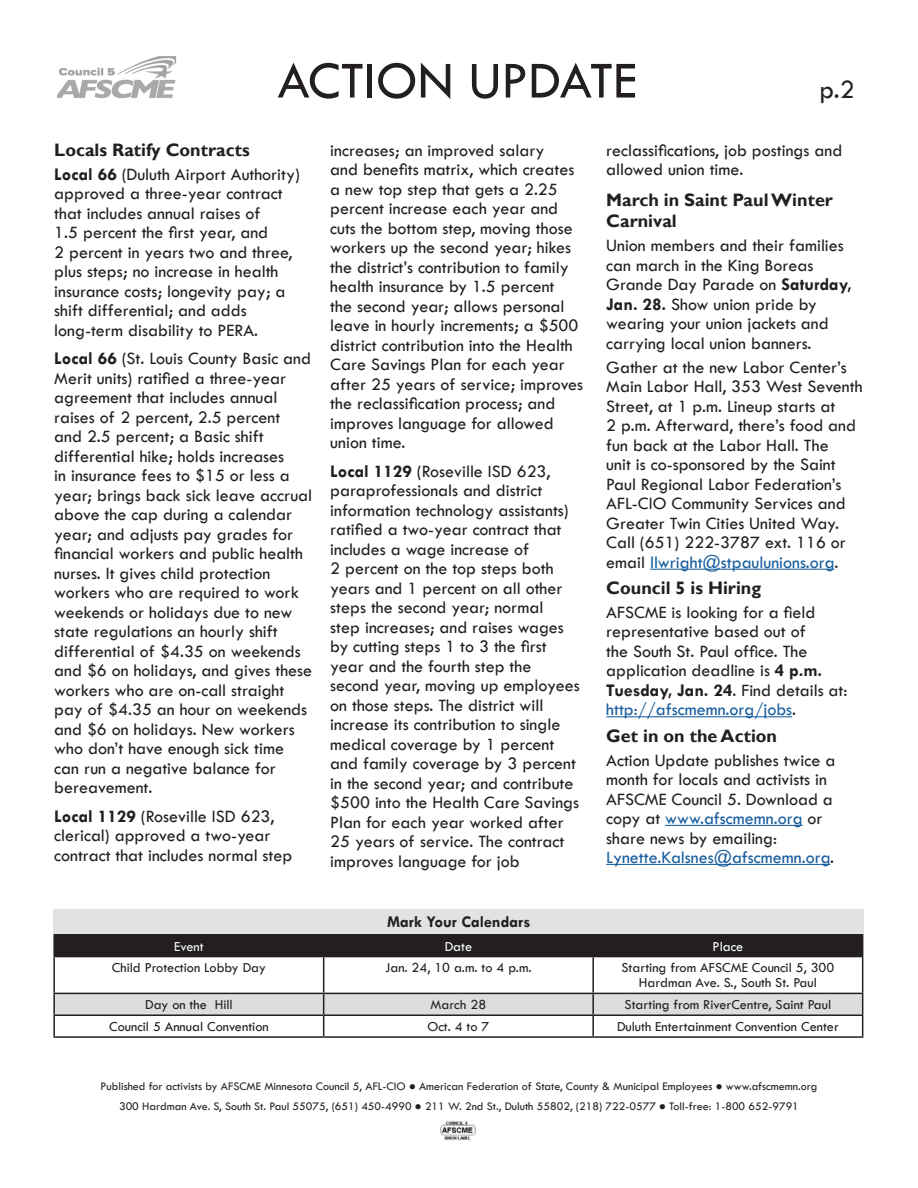
<style>
.page{position:relative;width:918px;height:1188px;background:#fff}
.page>*{position:absolute;margin:0;border:0;box-sizing:border-box;transform-origin:0 0}
.t1{font:54px "Tw Cen";color:#231f20}
.t2{font:27px "Tw Cen";color:#231f20}
.BODY{font:18px/19.5px "Tw Cen";color:#231f20}
.headline{font:18px/19.5px "Tw Cen";color:#231f20}
.headline-2{font:700 18px "Gill Sans";color:#231f20}
.BODY-2{font:700 18px/21.6px "Gill Sans";color:#231f20}
.t3{font:700 16.5px "Tw Cen";color:#231f20}
.calendar{font:14.25px/15px "Tw Cen";color:#231f20;text-align:center}
.calendar-2{font:14.25px "Tw Cen";color:#fff}
.calendar-3{font:14.25px "Tw Cen";color:#f6f6f7}
.footer_page_2{font:12px "Tw Cen";color:#231f20}
.s1{font-weight:700}
.s2{color:#175d9e}
</style>
<div class="page">
<img style="left:441px;top:1121px;width:35px;height:19px">
<img style="left:58px;top:57px;width:117px;height:42px">
<hr style="left:53px;top:957px;width:2px;height:36px;background:#231f20">
<hr style="left:323px;top:957px;width:1px;height:36px;background:#231f20">
<hr style="left:592px;top:957px;width:2px;height:36px;background:#231f20">
<hr style="left:862px;top:957px;width:1px;height:36px;background:#231f20">
<hr style="left:53px;top:993px;width:271px;height:1px;background:#231f20">
<hr style="left:53px;top:994px;width:2px;height:20px;background:#231f20">
<hr style="left:53px;top:1014px;width:271px;height:2px;background:#231f20">
<hr style="left:53px;top:1016px;width:2px;height:20px;background:#231f20">
<svg style="left:54px;top:993px;width:809px;height:43px"></svg>
<hr style="left:53px;top:1036px;width:271px;height:2px;background:#231f20">
<hr style="left:324px;top:1036px;width:269px;height:2px;background:#231f20">
<hr style="left:593px;top:1036px;width:270px;height:2px;background:#231f20">
<hr style="left:53px;top:934px;width:271px;height:1px;background:#231f20">
<hr style="left:53px;top:935px;width:2px;height:21px;background:#231f20">
<hr style="left:324px;top:934px;width:269px;height:1px;background:#231f20">
<hr style="left:593px;top:934px;width:270px;height:1px;background:#231f20">
<div style="left:55px;top:935px;width:808px;height:21px;background:#231f20"></div>
<hr style="left:53px;top:956px;width:271px;height:1px;background:#231f20">
<hr style="left:324px;top:956px;width:269px;height:1px;background:#231f20">
<hr style="left:593px;top:956px;width:270px;height:1px;background:#231f20">
<hr style="left:650px;top:569px;width:184px;height:1px;background:#175d9e">
<hr style="left:606px;top:716px;width:186px;height:1px;background:#175d9e">
<hr style="left:665px;top:825px;width:138px;height:1px;background:#175d9e">
<hr style="left:606px;top:864px;width:224px;height:1px;background:#175d9e">
<div style="left:54px;top:909px;width:810px;height:25px;background:#e1e2e4"></div>
<p class="t1" style="left:277px;top:48px;width:361px">ACTION UPDATE</p>
<p class="t2" style="left:820px;top:73px;width:37px">p.2</p>
<p class="headline-2" style="left:54px;top:139px;width:197px">Locals Ratify Contracts</p>
<p class="BODY" style="left:54px;top:164px;width:247px"><span class="s1">Local 66</span> (Duluth Airport Authority) approved a three-year contract that includes annual raises of<br>1.5 percent the first year, and<br>2 percent in years two and three, plus steps; no increase in health insurance costs; longevity pay; a shift differential; and adds long-term disability to PERA.</p>
<p class="BODY" style="left:54px;top:349px;width:260px"><span class="s1">Local 66</span> (St. Louis County Basic and<br>Merit units) ratified a three-year agreement that includes annual raises of 2 percent, 2.5 percent and 2.5 percent; a Basic shift differential hike; holds increases<br>in insurance fees to $15 or less a year; brings back sick leave accrual above the cap during a calendar year; and adjusts pay grades for financial workers and public health nurses. It gives child protection workers who are required to work weekends or holidays due to new state regulations an hourly shift differential of $4.35 on weekends and $6 on holidays, and gives these workers who are on-call straight pay of $4.35 an hour on weekends and $6 on holidays. New workers who don’t have enough sick time can run a negative balance for bereavement.</p>
<p class="BODY" style="left:54px;top:806px;width:240px"><span class="s1">Local 1129</span> (Roseville ISD 623, clerical) approved a two-year contract that includes normal step</p>
<p class="BODY" style="left:330px;top:140px;width:254px">increases; an improved salary<br>and benefits matrix, which creates a new top step that gets a 2.25 percent increase each year and cuts the bottom step, moving those workers up the second year; hikes the district’s contribution to family health insurance by 1.5 percent<br>the second year; allows personal leave in hourly increments; a $500 district contribution into the Health<br>Care Savings Plan for each year after 25 years of service; improves the reclassification process; and improves language for allowed union time.</p>
<p class="BODY" style="left:330px;top:461px;width:251px"><span class="s1">Local 1129</span> (Roseville ISD 623, paraprofessionals and district information technology assistants) ratified a two-year contract that includes a wage increase of<br>2 percent on the top steps both years and 1 percent on all other steps the second year; normal<br>step increases; and raises wages by cutting steps 1 to 3 the first year and the fourth step the second year, moving up employees on those steps. The district will increase its contribution to single medical coverage by 1 percent and family coverage by 3 percent in the second year; and contribute $500 into the Health Care Savings<br>Plan for each year worked after<br>25 years of service. The contract improves language for job</p>
<p class="t3" style="left:387px;top:912px;width:145px">Mark Your Calendars</p>
<p class="BODY" style="left:606px;top:140px;width:237px">reclassifications, job postings and allowed union time.</p>
<p class="BODY-2" style="left:606px;top:189px;width:228px">March in Saint Paul Winter<br>Carnival</p>
<p class="headline" style="left:606px;top:236px;width:247px">Union members and their families can march in the King Boreas<br>Grande Day Parade on <span class="s1">Saturday,<br>Jan. 28.</span> Show union pride by wearing your union jackets and carrying local union banners.</p>
<p class="BODY" style="left:606px;top:357px;width:258px">Gather at the new Labor Center’s<br>Main Labor Hall, 353 West Seventh<br>Street, at 1 p.m. Lineup starts at<br>2 p.m. Afterward, there’s food and fun back at the Labor Hall. The<br>unit is co-sponsored by the Saint<br>Paul Regional Labor Federation’s<br>AFL-CIO Community Services and<br>Greater Twin Cities United Way.<br>Call (651) 222-3787 ext. 116 or email <span class="s2">llwright@stpaulunions.org</span>.</p>
<p class="headline-2" style="left:606px;top:577px;width:156px">Council 5 is Hiring</p>
<p class="BODY" style="left:606px;top:602px;width:243px">AFSCME is looking for a field representative based out of<br>the South St. Paul office. The application deadline is <span class="s1">4 p.m.<br>Tuesday, Jan. 24</span>. Find details at: <span class="s2">http://afscmemn.org/jobs</span>.</p>
<p class="headline-2" style="left:606px;top:725px;width:172px">Get in on the Action</p>
<p class="BODY" style="left:606px;top:750px;width:231px">Action Update publishes twice a month for locals and activists in<br>AFSCME Council 5. Download a copy at <span class="s2">www.afscmemn.org</span> or share news by emailing:<br><span class="s2">Lynette.Kalsnes@afscmemn.org</span>.</p>
<p class="calendar-3" style="left:174px;top:938px;width:31px">Event</p>
<p class="calendar-2" style="left:445px;top:938px;width:29px">Date</p>
<p class="calendar-2" style="left:713px;top:938px;width:32px">Place</p>
<p class="calendar" style="left:112px;top:960px;width:156px">Child Protection Lobby Day</p>
<p class="calendar" style="left:385px;top:960px;width:148px">Jan. 24, 10 a.m. to 4 p.m.</p>
<p class="calendar" style="left:622px;top:960px;width:214px">Starting from AFSCME Council 5, 300<br>Hardman Ave. S., South St. Paul</p>
<p class="calendar" style="left:145px;top:997px;width:89px">Day on the Hill</p>
<p class="calendar" style="left:431px;top:997px;width:57px">March 28</p>
<p class="calendar" style="left:625px;top:997px;width:208px">Starting from RiverCentre, Saint Paul</p>
<p class="calendar" style="left:109px;top:1019px;width:161px">Council 5 Annual Convention</p>
<p class="calendar" style="left:427px;top:1019px;width:63px">Oct. 4 to 7</p>
<p class="calendar" style="left:617px;top:1019px;width:223px">Duluth Entertainment Convention Center</p>
<p class="footer_page_2" style="left:101px;top:1079px;width:718px">Published for activists by AFSCME Minnesota Council 5, AFL-CIO ● American Federation of State, County &amp; Municipal Employees ● www.afscmemn.org</p>
<p class="footer_page_2" style="left:119px;top:1099px;width:681px">300 Hardman Ave. S, South St. Paul 55075, (651) 450-4990 ● 211 W. 2nd St., Duluth 55802, (218) 722-0577 ● Toll-free: 1-800 652-9791</p>
</div>
